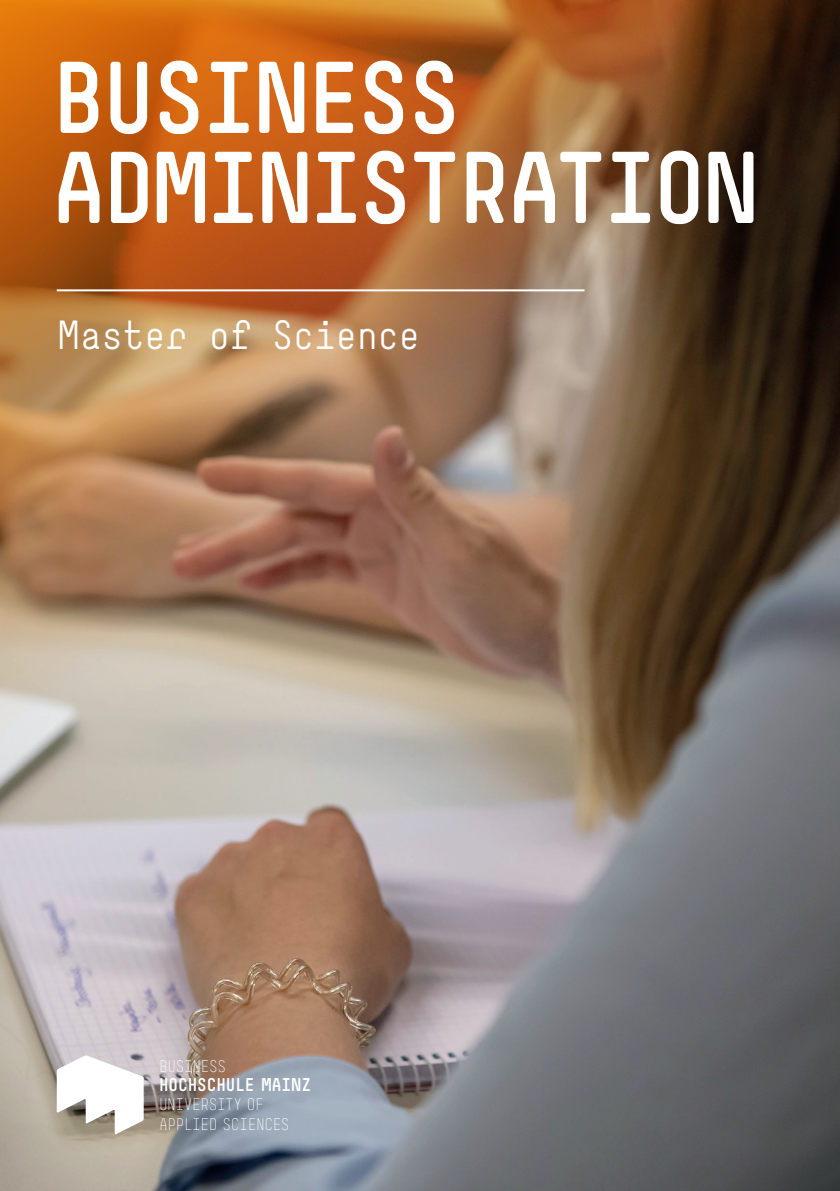
<style>
.page{position:relative;width:840px;height:1191px;background:#fff}
.page>*{position:absolute;margin:0;border:0;box-sizing:border-box;transform-origin:0 0}
.t1{font:700 100px/90px "Simple Std";letter-spacing:-.025em;color:#fff}
.t2{font:40px "Simple Std";letter-spacing:.005em;color:#fff}
.t3{font:700 18.2px "Simple Std";color:#fff}
.t4{font:300 16.4px/19.2px "Simple Std";letter-spacing:-.025em;color:#fff}
</style>
<div class="page">
<img style="left:0;top:0;width:839px;height:1191px">
<svg style="left:57px;top:1055px;width:87px;height:79px"></svg>
<hr style="left:57px;top:289px;width:527px;height:2px;background:#fff">
<h1 class="t1" style="left:52px;top:53px;width:706px">BUSINESS<br>ADMINISTRATION</h1>
<h2 class="t2" style="left:58px;top:313px;width:363px">Master of Science</h2>
<p class="t4" style="left:159px;top:1056px;width:69px">BUSINESS</p>
<p class="t3" style="left:159px;top:1074px;width:153px">HOCHSCHULE MAINZ</p>
<p class="t4" style="left:159px;top:1095px;width:132px">UNIVERSITY OF<br>APPLIED SCIENCES</p>
</div>
